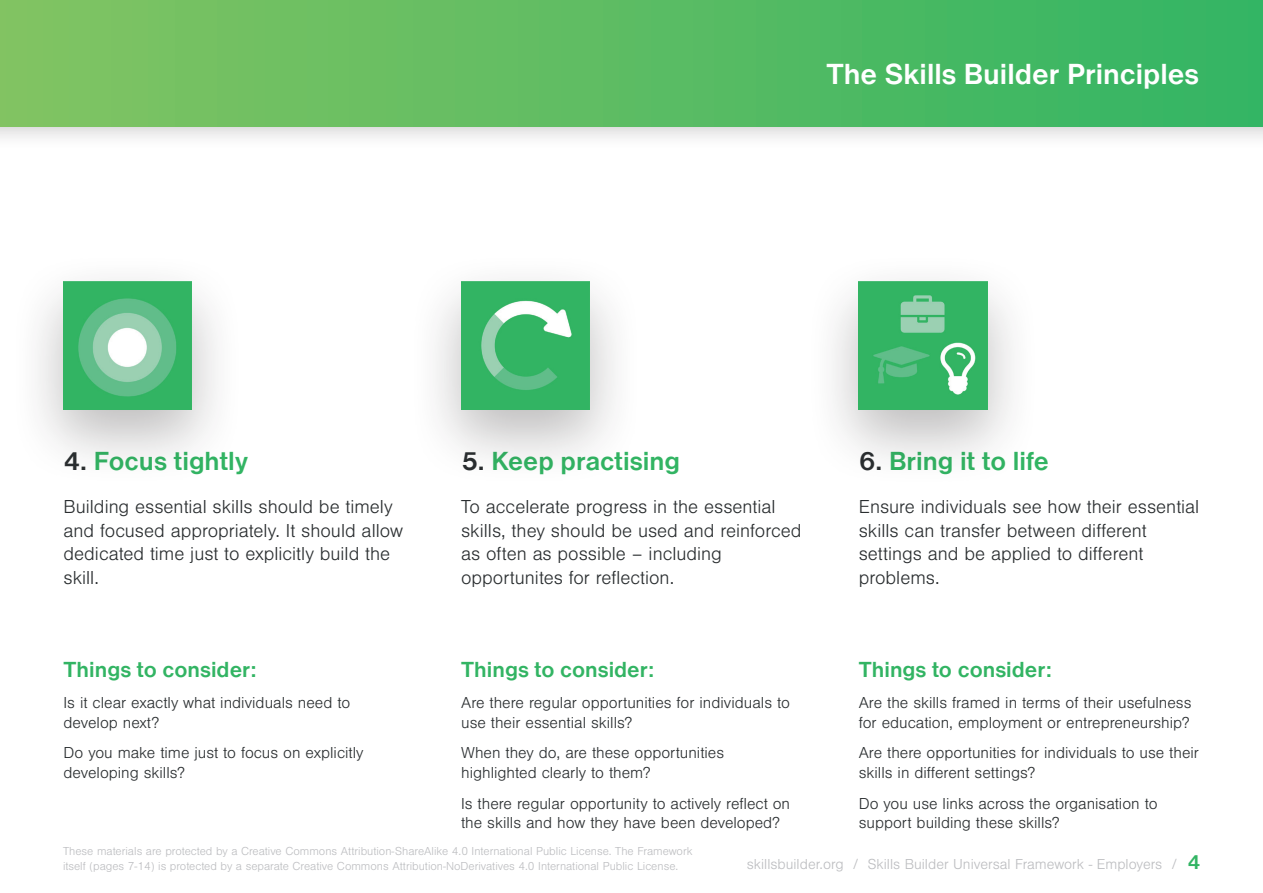
<style>
.page{position:relative;width:1263px;height:893px;background:#fff}
.page>*{position:absolute;margin:0;border:0;box-sizing:border-box;transform-origin:0 0}
.t1{font:700 30px "Nimbus Sans Becker D";color:#fff}
.t2{font:700 27px "Nimbus Sans Becker D";color:#32b463}
.t3{font:700 22.5px "Nimbus Sans Becker D";color:#32b463}
.t4{font:300 19.5px/23.4px "Nimbus San";color:#2a2e30}
.t5{font:300 16.5px/19.8px "Nimbus San";color:#2a2e30}
.t6{font:300 15px "Nimbus San";color:#bcbdc0}
.t7{font:300 12px/14.4px "Nimbus San";color:#bcbdc0}
.s1{color:#2a2e30}
.s2{font-family:"Nimbus Sans Becker D";font-weight:700;font-size:21px;color:#32b463}
</style>
<div class="page">
<div style="left:9px;top:252px;width:235px;height:235px;background:#231f20;opacity:.3"></div>
<img style="left:63px;top:281px;width:128px;height:128px">
<div style="left:407px;top:252px;width:236px;height:235px;background:#231f20;opacity:.3"></div>
<img style="left:461px;top:281px;width:128px;height:129px">
<div style="left:805px;top:251px;width:236px;height:236px;background:#231f20;opacity:.3"></div>
<img style="left:859px;top:281px;width:128px;height:129px">
<div style="left:0;top:0;width:1263px;height:150px;background:#231f20;opacity:.3"></div>
<div style="left:0;top:0;width:1263px;height:126px;background:linear-gradient(to right,#83c462,#33b564)"></div>
<h1 class="t1" style="left:826px;top:57px;width:374px">The Skills Builder Principles</h1>
<h2 class="t2" style="left:64px;top:446px;width:186px"><span class="s1">4.</span> Focus tightly</h2>
<p class="t4" style="left:64px;top:496px;width:341px">Building essential skills should be timely and focused appropriately. It should allow dedicated time just to explicitly build the skill.</p>
<h3 class="t3" style="left:64px;top:657px;width:194px">Things to consider:</h3>
<p class="t5" style="left:64px;top:693px;width:288px">Is it clear exactly what individuals need to develop next?</p>
<p class="t5" style="left:64px;top:743px;width:301px">Do you make time just to focus on explicitly developing skills?</p>
<h2 class="t2" style="left:461px;top:446px;width:221px"><span class="s1">5.</span> Keep practising</h2>
<p class="t4" style="left:461px;top:496px;width:342px">To accelerate progress in the essential skills, they should be used and reinforced as often as possible – including opportunites for reflection.</p>
<h3 class="t3" style="left:461px;top:657px;width:194px">Things to consider:</h3>
<p class="t5" style="left:461px;top:693px;width:330px">Are there regular opportunities for individuals to use their essential skills?</p>
<p class="t5" style="left:461px;top:743px;width:264px">When they do, are these opportunities highlighted clearly to them?</p>
<p class="t5" style="left:461px;top:794px;width:330px">Is there regular opportunity to actively reflect on the skills and how they have been developed?</p>
<h2 class="t2" style="left:859px;top:446px;width:192px"><span class="s1">6.</span> Bring it to life</h2>
<p class="t4" style="left:859px;top:496px;width:342px">Ensure individuals see how their essential skills can transfer between different settings and be applied to different problems.</p>
<h3 class="t3" style="left:859px;top:657px;width:194px">Things to consider:</h3>
<p class="t5" style="left:859px;top:693px;width:334px">Are the skills framed in terms of their usefulness for education, employment or entrepreneurship?</p>
<p class="t5" style="left:859px;top:743px;width:342px">Are there opportunities for individuals to use their skills in different settings?</p>
<p class="t5" style="left:859px;top:794px;width:300px">Do you use links across the organisation to support building these skills?</p>
<p class="t7" style="left:63px;top:845px;width:631px">These materials are protected by a Creative Commons Attribution-ShareAlike 4.0 International Public License. The Framework itself (pages 7-14) is protected by a separate Creative Commons Attribution-NoDerivatives 4.0 International Public License.</p>
<p class="t6" style="left:747px;top:856px;width:455px">skillsbuilder.org / Skills Builder Universal Framework - Employers / <span class="s2">4</span></p>
</div>
